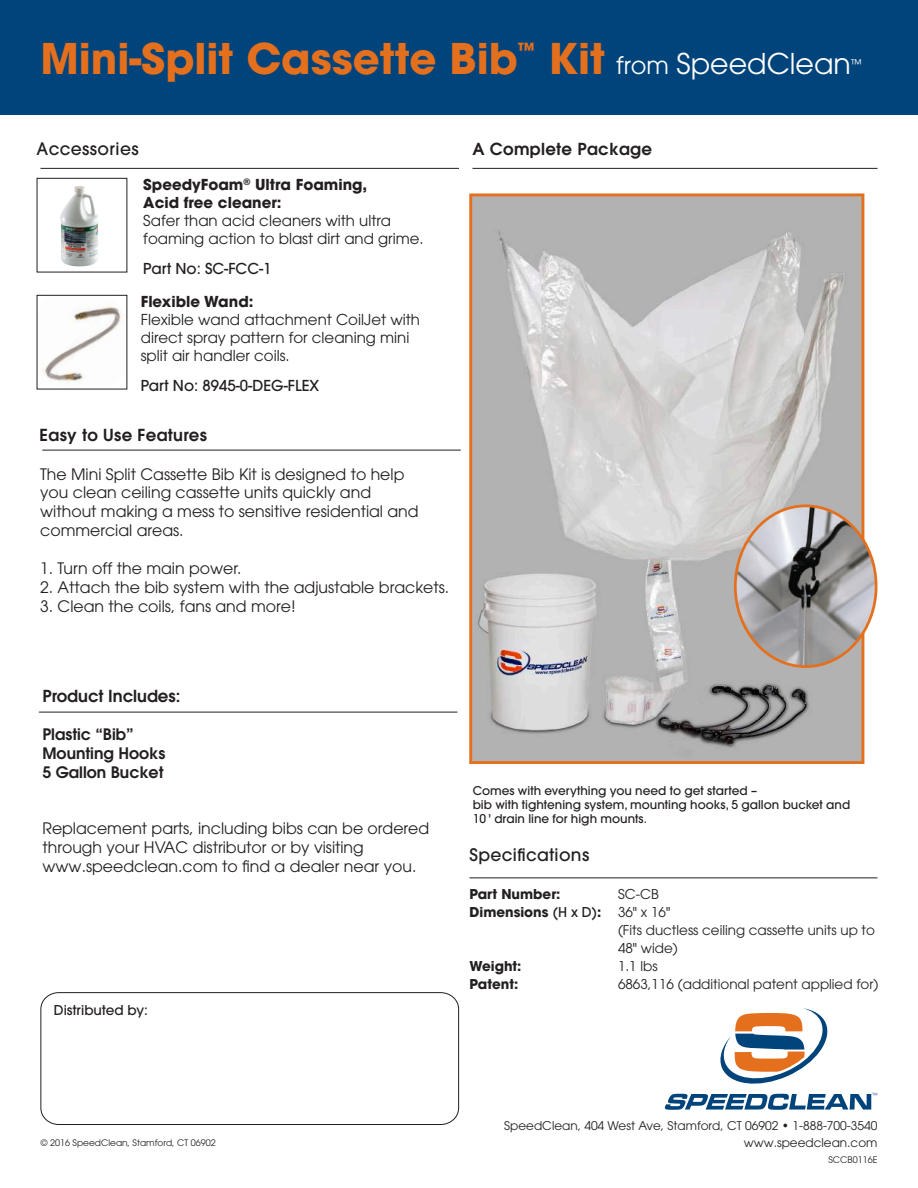
<style>
.page{position:relative;width:918px;height:1188px;background:#fff}
.page>*{position:absolute;margin:0;border:0;box-sizing:border-box;transform-origin:0 0}
.t1{font:700 42px "Avant Garde";color:#e4701e}
.t2{font:28.5px "Avant Garde";color:#fff}
.t3{font:700 18px "Avant Garde";color:#e4701e}
.t4{font:500 17.1px "Avant Garde";letter-spacing:.02em;color:#231f20}
.t5{font:600 16.5px "Avant Garde";letter-spacing:.02em;color:#231f20}
.t6{font:600 16.5px "Avant Garde";color:#231f20}
.t7{font:15.75px/18.9px "Avant Garde";color:#231f20}
.t8{font:600 15.75px/18.9px "Avant Garde";color:#231f20}
.t9{font:15px/18px "Avant Garde";color:#231f20}
.t10{font:700 15px/18px "Avant Garde";color:#231f20}
.t11{font:500 15px "Avant Garde";color:#231f20}
.t12{font:13.5px "Avant Garde";color:#231f20}
.t13{font:700 13.5px "Avant Garde";color:#231f20}
.t14{font:500 13.5px "Avant Garde";color:#231f20}
.t15{font:500 12px/14.4px "Avant Garde";color:#231f20}
.t16{font:12px/16.5px "Avant Garde";color:#231f20;text-align:right}
.t17{font:12px "Avant Garde";color:#fff}
.t18{font:9px "Avant Garde";color:#231f20}
.s1{font-weight:700;font-size:42px;color:#e4701e}
.s2{font-size:24px}
.s3{font-weight:500}
.s4{font-weight:400}
</style>
<div class="page">
<img style="left:473px;top:197px;width:387px;height:563px">
<div style="left:469px;top:193px;width:395px;height:571px;border:3px solid #e4701e"></div>
<div style="left:0;top:0;width:918px;height:115px;background:#00447b"></div>
<hr style="left:40px;top:168px;width:419px;height:1px;background:#231f20">
<hr style="left:472px;top:168px;width:406px;height:1px;background:#231f20">
<div style="left:40px;top:992px;width:419px;height:133px;border:1px solid #231f20;border-radius:17px"></div>
<svg style="left:665px;top:1008px;width:212px;height:102px"></svg>
<hr style="left:470px;top:878px;width:408px;height:1px;background:#231f20">
<img style="left:735px;top:506px;width:141px;height:161px">
<div style="left:734px;top:504px;width:143px;height:164px;border:3px solid #e4701e;border-radius:50%"></div>
<hr style="left:42px;top:450px;width:419px;height:1px;background:#231f20">
<img style="left:41px;top:305px;width:81px;height:78px">
<img style="left:60px;top:186px;width:39px;height:81px">
<hr style="left:39px;top:712px;width:418px;height:1px;background:#231f20">
<h1 class="t1" style="left:40px;top:31px;width:479px">Mini-Split Cassette Bib</h1>
<p class="t3" style="left:518px;top:37px;width:19px">™</p>
<h2 class="t2" style="left:549px;top:46px;width:304px"><span class="s1">Kit</span> <span class="s2">from</span> SpeedClean</h2>
<p class="t17" style="left:851px;top:56px;width:13px">™</p>
<p class="t4" style="left:37px;top:138px;width:104px">Accessories</p>
<p class="t10" style="left:143px;top:175px;width:226px">SpeedyFoam<sup>®</sup> Ultra Foaming,<br>Acid free cleaner:</p>
<p class="t9" style="left:143px;top:211px;width:282px">Safer than acid cleaners with ultra foaming action to blast dirt and grime.</p>
<p class="t11" style="left:143px;top:259px;width:130px">Part No: SC-FCC-1</p>
<p class="t10" style="left:141px;top:292px;width:114px">Flexible Wand:</p>
<p class="t9" style="left:141px;top:310px;width:281px">Flexible wand attachment CoilJet with direct spray pattern for cleaning mini split air handler coils.</p>
<p class="t11" style="left:141px;top:376px;width:180px">Part No: 8945-0-DEG-FLEX</p>
<p class="t5" style="left:40px;top:424px;width:169px">Easy to Use Features</p>
<p class="t7" style="left:40px;top:464px;width:380px">The Mini Split Cassette Bib Kit is designed to help you clean ceiling cassette units quickly and without making a mess to sensitive residential and commercial areas.</p>
<p class="t7" style="left:40px;top:559px;width:203px">1. Turn off the main power.</p>
<p class="t7" style="left:40px;top:578px;width:411px">2. Attach the bib system with the adjustable brackets.</p>
<p class="t7" style="left:40px;top:597px;width:257px">3. Clean the coils, fans and more!</p>
<p class="t5" style="left:472px;top:138px;width:181px">A Complete Package</p>
<p class="t6" style="left:42px;top:685px;width:139px">Product Includes:</p>
<p class="t8" style="left:42px;top:724px;width:124px">Plastic “Bib”<br>Mounting Hooks<br>5 Gallon Bucket</p>
<p class="t7" style="left:42px;top:819px;width:388px">Replacement parts, including bibs can be ordered through your HVAC distributor or by visiting www.speedclean.com to find a dealer near you.</p>
<p class="t14" style="left:54px;top:1001px;width:96px">Distributed by:</p>
<p class="t15" style="left:473px;top:783px;width:379px">Comes with everything you need to get started –<br>bib with tightening system, mounting hooks, 5 gallon bucket and<br>10 ' drain line for high mounts.</p>
<p class="t4" style="left:470px;top:845px;width:121px">Specifications</p>
<p class="t13" style="left:470px;top:886px;width:93px">Part Number:</p>
<p class="t12" style="left:618px;top:886px;width:42px">SC-CB</p>
<p class="t13" style="left:470px;top:904px;width:202px">Dimensions <span class="s3">(H x D)</span>: <span class="s4">36" x 16"</span></p>
<p class="t12" style="left:618px;top:922px;width:259px">(Fits ductless ceiling cassette units up to</p>
<p class="t12" style="left:618px;top:940px;width:61px">48" wide)</p>
<p class="t13" style="left:470px;top:958px;width:54px">Weight:</p>
<p class="t12" style="left:618px;top:958px;width:41px">1.1 lbs</p>
<p class="t13" style="left:470px;top:976px;width:50px">Patent:</p>
<p class="t12" style="left:618px;top:976px;width:262px">6863,116 (additional patent applied for)</p>
<p class="t18" style="left:41px;top:1137px;width:176px">© 2016 SpeedClean, Stamford, CT 06902</p>
<p class="t16" style="left:504px;top:1118px;width:375px">SpeedClean, 404 West Ave, Stamford, CT 06902 • 1-888-700-3540 www.speedclean.com</p>
<p class="t18" style="left:828px;top:1155px;width:51px">SCCB0116E</p>
</div>
